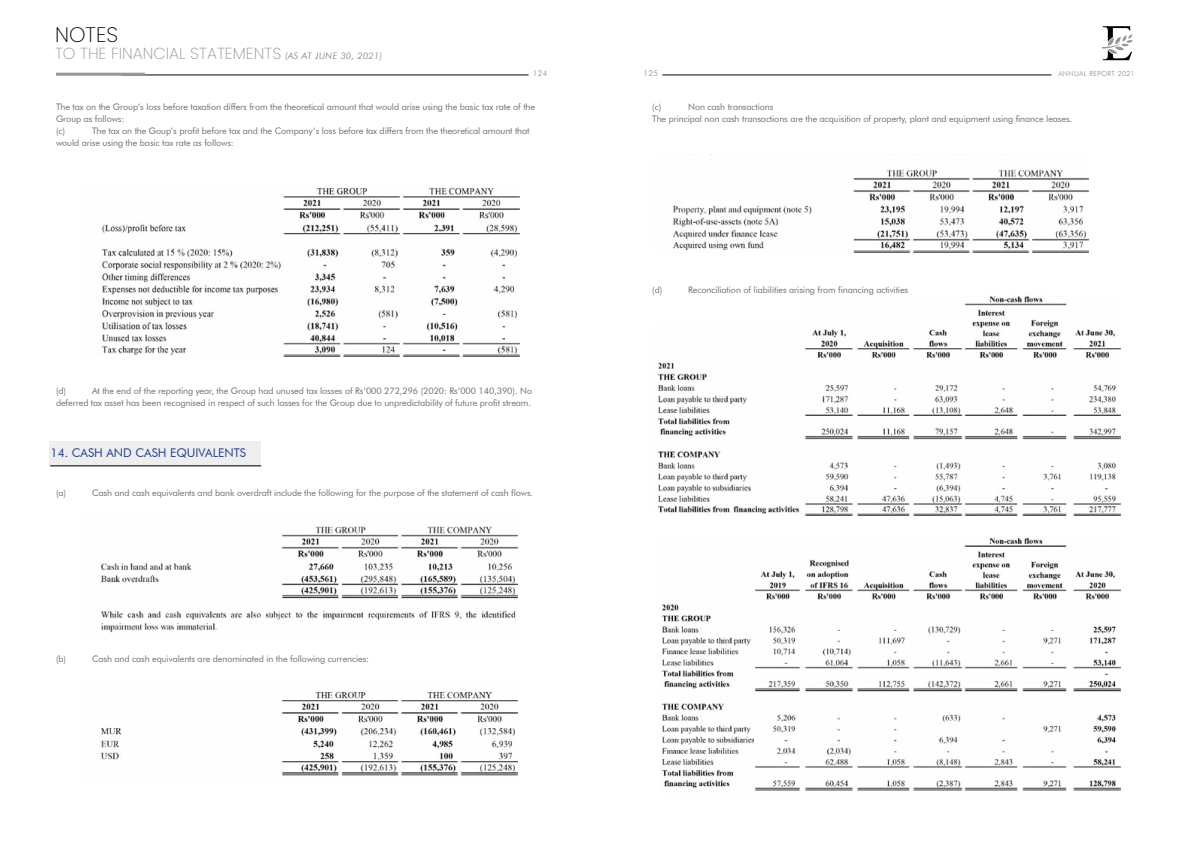
<style>
.page{position:relative;width:1191px;height:842px;background:#fff}
.page>*{position:absolute;margin:0;border:0;box-sizing:border-box;transform-origin:0 0}
.t1{font:200 21px "Poppins";color:#000}
.t2{font:200 16px "Poppins";color:#949699}
.t3{font:12px "Futura BT";color:#24418e}
.t4{font:9px/12px "Futura BT";letter-spacing:-.01em;color:#6e6f71}
.t5{font:300 8px "Futura BT";letter-spacing:.05em;color:#878787}
.t6{font:300 7px "Futura BT";letter-spacing:.05em;color:#878787}
.s1{font-family:"Futura BT";font-weight:300;font-style:italic;font-size:9px;color:#6e6f71}
</style>
<div class="page">
<hr style="left:121px;top:75px;width:407px;height:1px;background:#000">
<svg style="left:1101px;top:26px;width:32px;height:34px"></svg>
<img style="left:100px;top:187px;width:420px;height:170px">
<img style="left:101px;top:526px;width:416px;height:107px">
<img style="left:101px;top:691px;width:416px;height:85px">
<div style="left:49px;top:441px;width:212px;height:25px;background:#eee"></div>
<hr style="left:50px;top:465px;width:211px;height:1px;background:#000">
<img style="left:673px;top:168px;width:415px;height:85px">
<img style="left:817px;top:296px;width:303px;height:219px">
<img style="left:661px;top:538px;width:459px;height:253px">
<img style="left:657px;top:330px;width:160px;height:185px">
<hr style="left:662px;top:75px;width:389px;height:1px;background:#000">
<hr style="left:56px;top:73px;width:89px;height:3px;background:#949699">
<h1 class="t1" style="left:55px;top:23px;width:64px">NOTES</h1>
<h2 class="t2" style="left:55px;top:44px;width:329px">TO THE FINANCIAL STATEMENTS <span class="s1">(AS AT JUNE 30, 2021)</span></h2>
<p class="t5" style="left:533px;top:68px;width:16px">124</p>
<p class="t4" style="left:56px;top:101px;width:480px">The tax on the Group’s loss before taxation differs from the theoretical amount that would arise using the basic tax rate of the<br>Group as follows:<br>(c)</p>
<p class="t4" style="left:56px;top:125px;width:475px;text-indent:36px">The tax on the Goup’s profit before tax and the Company’s loss before tax differs from the theoretical amount that would arise using the basic tax rate as follows:</p>
<p class="t4" style="left:56px;top:384px;width:477px;text-align:right">At the end of the reporting year, the Group had unused tax losses of Rs’000 272,296 (2020: Rs’000 140,390). No<br>deferred tax asset has been recognised in respect of such losses for the Group due to unpredictability of future profit stream.</p>
<p class="t4" style="left:56px;top:384px;width:12px">(d)</p>
<h3 class="t3" style="left:51px;top:445px;width:197px">14. CASH AND CASH EQUIVALENTS</h3>
<p class="t4" style="left:56px;top:487px;width:12px">(a)</p>
<p class="t4" style="left:92px;top:487px;width:443px">Cash and cash equivalents and bank overdraft include the following for the purpose of the statement of cash flows.</p>
<p class="t4" style="left:56px;top:653px;width:12px">(b)</p>
<p class="t4" style="left:92px;top:653px;width:279px">Cash and cash equivalents are denominated in the following currencies:</p>
<p class="t5" style="left:643px;top:68px;width:16px">125</p>
<p class="t6" style="left:1058px;top:69px;width:78px">ANNUAL REPORT 2021</p>
<p class="t4" style="left:652px;top:101px;width:421px;text-indent:36px">Non cash transactions<br>The principal non cash transactions are the acquisition of property, plant and equipment using finance leases.</p>
<p class="t4" style="left:652px;top:101px;width:11px">(c)</p>
<p class="t4" style="left:652px;top:284px;width:12px">(d)</p>
<p class="t4" style="left:688px;top:284px;width:221px">Reconciliation of liabilities arising from financing activities</p>
</div>
